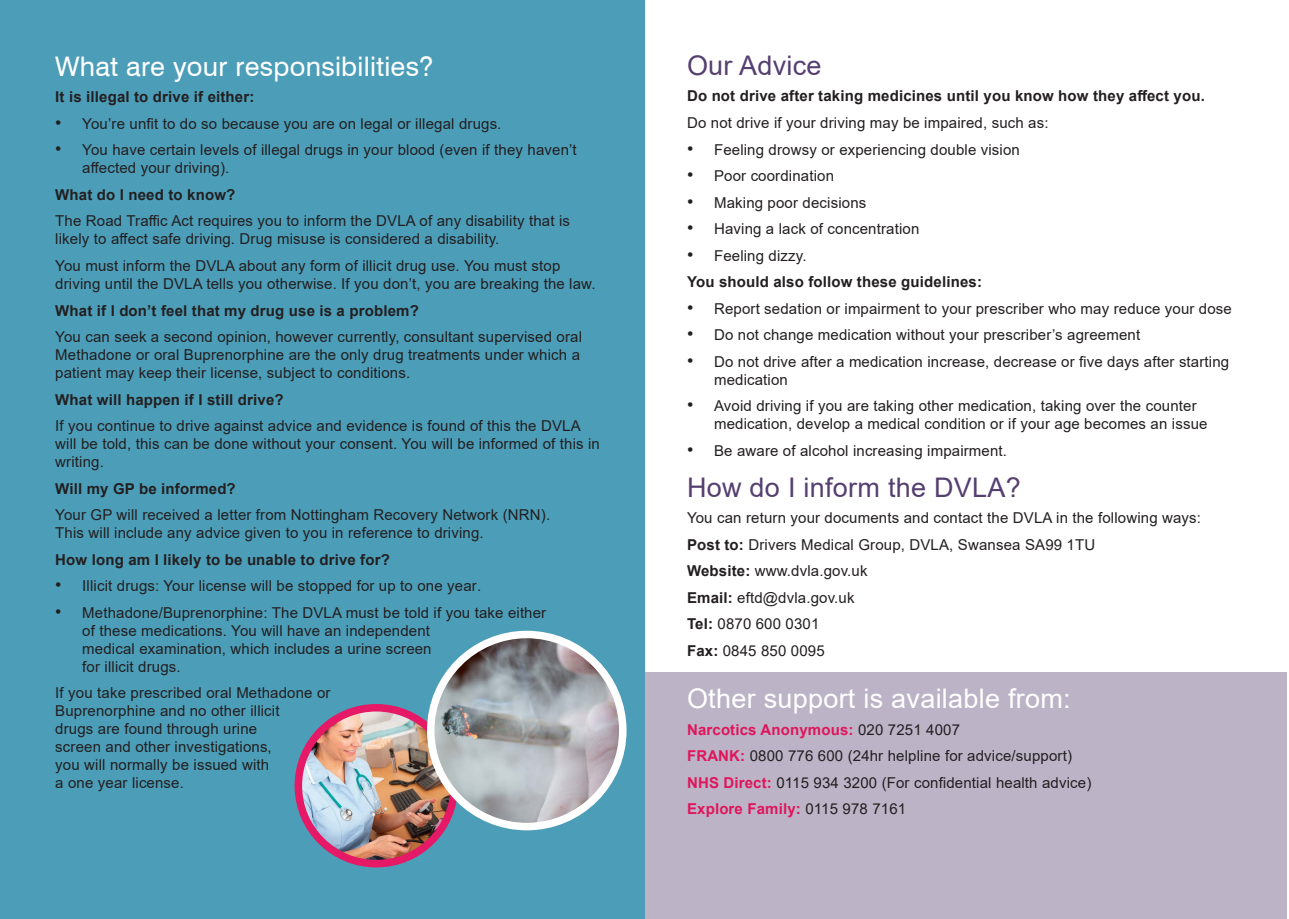
<style>
.page{position:relative;width:1289px;height:919px;background:#fff}
.page>*{position:absolute;margin:0;border:0;box-sizing:border-box;transform-origin:0 0}
.t1{font:27px "Arial";letter-spacing:.01em;color:#553f70}
.t2{font:27px "Swiss 721 BT";letter-spacing:.01em;color:#fff}
.t3{font:27px "Arial";letter-spacing:.01em;color:#fff}
.t4{font:15px/18px "Arial";letter-spacing:.01em;color:#231f20}
.t5{font:700 15px "Arial";letter-spacing:.01em;color:#231f20}
.t6{font:700 15px "Arial";letter-spacing:.01em;color:#df165c}
.s1{font-size:18px}
.s2{font-weight:700}
.s3{font-weight:400;color:#231f20}
.s4{font-weight:700;color:#df165c}
</style>
<div class="page">
<div style="left:626px;top:672px;width:660px;height:246px;background:#bcb3c7"></div>
<div style="left:0;top:0;width:644px;height:918px;background:#4c9db8"></div>
<img style="left:303px;top:707px;width:151px;height:156px">
<div style="left:294px;top:704px;width:164px;height:163px;border:8px solid #e51965;border-radius:50%"></div>
<img style="left:431px;top:634px;width:191px;height:192px;border-radius:96px">
<div style="left:427px;top:630px;width:199px;height:200px;border:8px solid #fff;border-radius:50%"></div>
<p class="t2" style="left:55px;top:50px;width:380px">What are your responsibilities?</p>
<p class="t5" style="left:55px;top:86px;width:201px">It is illegal to drive if either:</p>
<p class="t4" style="left:55px;top:114px;width:447px"><span class="s1">•</span> You’re unfit to do so because you are on legal or illegal drugs.</p>
<p class="t4" style="left:82px;top:141px;width:496px;text-indent:-27px"><span class="s1">•</span> You have certain levels of illegal drugs in your blood (even if they haven’t affected your driving).</p>
<p class="t5" style="left:55px;top:184px;width:181px">What do I need to know?</p>
<p class="t4" style="left:55px;top:212px;width:516px">The Road Traffic Act requires you to inform the DVLA of any disability that is likely to affect safe driving. Drug misuse is considered a disability.</p>
<p class="t4" style="left:55px;top:256px;width:542px">You must inform the DVLA about any form of illicit drug use. You must stop driving until the DVLA tells you otherwise. If you don’t, you are breaking the law.</p>
<p class="t5" style="left:55px;top:299px;width:365px">What if I don’t feel that my drug use is a problem?</p>
<p class="t4" style="left:55px;top:327px;width:528px">You can seek a second opinion, however currently, consultant supervised oral<br>Methadone or oral Buprenorphine are the only drug treatments under which a patient may keep their license, subject to conditions.</p>
<p class="t5" style="left:55px;top:388px;width:230px">What will happen if I still drive?</p>
<p class="t4" style="left:55px;top:416px;width:546px">If you continue to drive against advice and evidence is found of this the DVLA will be told, this can be done without your consent. You will be informed of this in writing.</p>
<p class="t5" style="left:55px;top:478px;width:182px">Will my GP be informed?</p>
<p class="t4" style="left:55px;top:505px;width:496px">Your GP will received a letter from Nottingham Recovery Network (NRN).<br>This will include any advice given to you in reference to driving.</p>
<p class="t5" style="left:55px;top:549px;width:336px">How long am I likely to be unable to drive for?</p>
<p class="t4" style="left:55px;top:576px;width:427px"><span class="s1">•</span> Illicit drugs: Your license will be stopped for up to one year.</p>
<p class="t4" style="left:82px;top:603px;width:465px;text-indent:-27px"><span class="s1">•</span> Methadone/Buprenorphine: The DVLA must be told if you take either of these medications. You will have an independent<br>medical examination, which includes a urine screen<br>for illicit drugs.</p>
<p class="t4" style="left:55px;top:683px;width:277px">If you take prescribed oral Methadone or<br>Buprenorphine and no other illicit<br>drugs are found through urine<br>screen and other investigations,<br>you will normally be issued with<br>a one year license.</p>
<p class="t1" style="left:687px;top:47px;width:136px">Our Advice</p>
<p class="t5" style="left:687px;top:86px;width:519px">Do not drive after taking medicines until you know how they affect you.</p>
<p class="t4" style="left:687px;top:114px;width:363px">Do not drive if your driving may be impaired, such as:</p>
<p class="t4" style="left:687px;top:140px;width:334px"><span class="s1">•</span> Feeling drowsy or experiencing double vision</p>
<p class="t4" style="left:687px;top:167px;width:148px"><span class="s1">•</span> Poor coordination</p>
<p class="t4" style="left:687px;top:193px;width:181px"><span class="s1">•</span> Making poor decisions</p>
<p class="t4" style="left:687px;top:220px;width:234px"><span class="s1">•</span> Having a lack of concentration</p>
<p class="t4" style="left:687px;top:246px;width:121px"><span class="s1">•</span> Feeling dizzy.</p>
<p class="t5" style="left:687px;top:271px;width:296px">You should also follow these guidelines:</p>
<p class="t4" style="left:687px;top:299px;width:546px"><span class="s1">•</span> Report sedation or impairment to your prescriber who may reduce your dose</p>
<p class="t4" style="left:687px;top:326px;width:454px"><span class="s1">•</span> Do not change medication without your prescriber’s agreement</p>
<p class="t4" style="left:714px;top:352px;width:516px;text-indent:-27px"><span class="s1">•</span> Do not drive after a medication increase, decrease or five days after starting medication</p>
<p class="t4" style="left:714px;top:397px;width:495px;text-indent:-27px"><span class="s1">•</span> Avoid driving if you are taking other medication, taking over the counter medication, develop a medical condition or if your age becomes an issue</p>
<p class="t4" style="left:687px;top:441px;width:321px"><span class="s1">•</span> Be aware of alcohol increasing impairment.</p>
<p class="t1" style="left:687px;top:468px;width:335px">How do I inform the DVLA?</p>
<p class="t4" style="left:687px;top:509px;width:515px">You can return your documents and contact the DVLA in the following ways:</p>
<p class="t4" style="left:687px;top:535px;width:410px"><span class="s2">Post to:</span> Drivers Medical Group, DVLA, Swansea SA99 1TU</p>
<p class="t4" style="left:687px;top:562px;width:182px"><span class="s2">Website:</span> www.dvla.gov.uk</p>
<p class="t4" style="left:687px;top:588px;width:169px"><span class="s2">Email:</span> eftd@dvla.gov.uk</p>
<p class="t4" style="left:687px;top:615px;width:134px"><span class="s2">Tel:</span> 0870 600 0301</p>
<p class="t4" style="left:687px;top:641px;width:139px"><span class="s2">Fax:</span> 0845 850 0095</p>
<p class="t3" style="left:687px;top:680px;width:385px">Other support is available from:</p>
<p class="t6" style="left:687px;top:718px;width:274px">Narcotics Anonymous: <span class="s3">020 7251 4007</span></p>
<p class="t4" style="left:687px;top:746px;width:386px"><span class="s4">FRANK:</span> 0800 776 600 (24hr helpline for advice/support)</p>
<p class="t4" style="left:687px;top:773px;width:406px"><span class="s4">NHS Direct:</span> 0115 934 3200 (For confidential health advice)</p>
<p class="t6" style="left:687px;top:798px;width:221px">Explore Family: <span class="s3">0115 978 7161</span></p>
</div>
